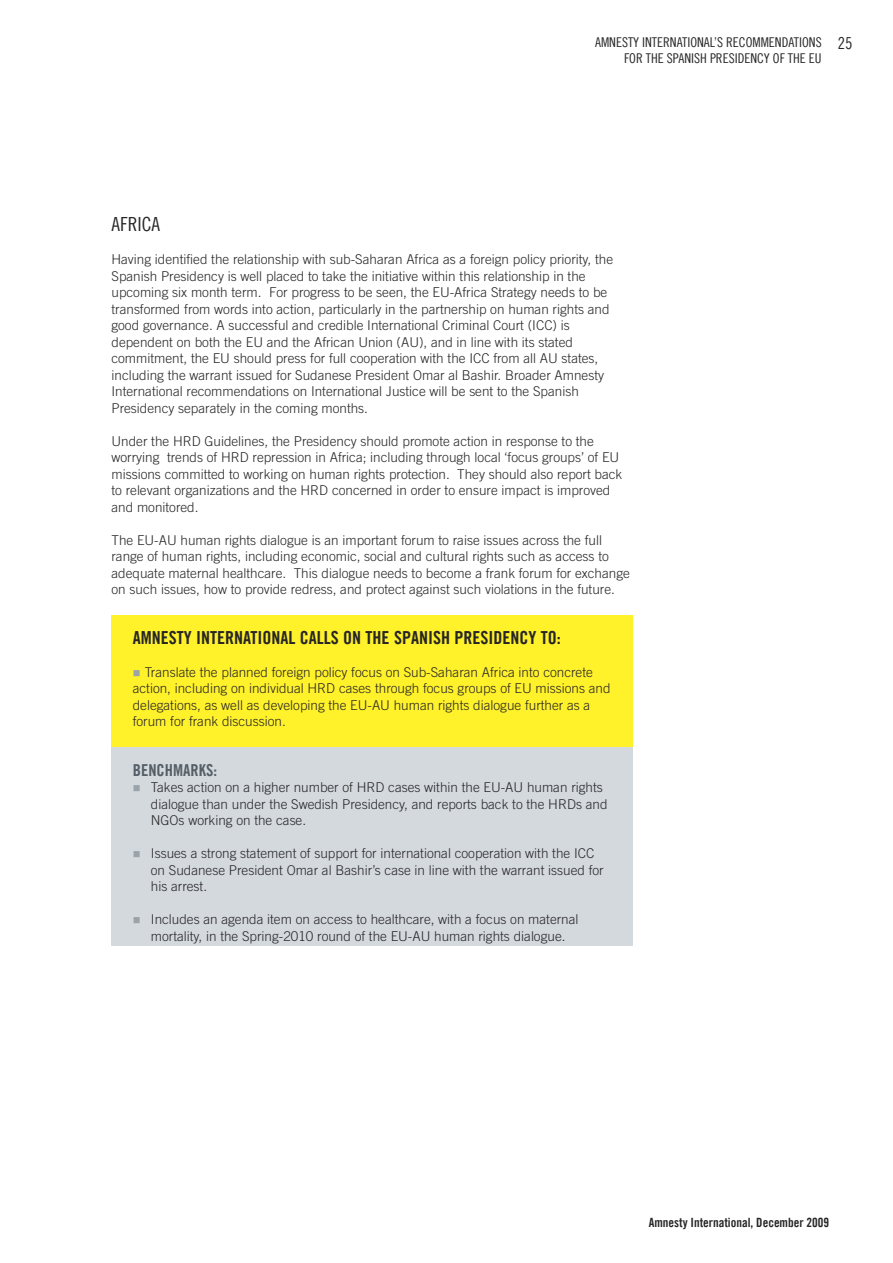
<style>
.page{position:relative;width:893px;height:1263px;background:#fff}
.page>*{position:absolute;margin:0;border:0;box-sizing:border-box;transform-origin:0 0}
.t1{font:19.5px "Amnesty Trade Gothic Cn 18";color:#272627}
.t2{font:18px "Amnesty Trade Gothic Bd Cn 20";color:#272627}
.t3{font:16.5px "Amnesty Trade Gothic Bd Cn 20";color:#565f67}
.t4{font:16.5px "Amnesty Trade Gothic Cn 18";color:#272627}
.t5{font:300 13.5px/16.5px "Amnesty Trade Gothic";color:#272627}
.t6{font:13.5px/16.2px "Amnesty Trade Gothic Cn 18";color:#272627;text-align:right}
.t7{font:12.75px "Amnesty Trade Gothic Bd Cn 20";color:#272627}
.s1{color:#9aa3aa}
</style>
<div class="page">
<div style="left:111px;top:615px;width:521px;height:257px;background:#fff12a"></div>
<div style="left:111px;top:748px;width:521px;height:198px;background:#d4d9de"></div>
<p class="t6" style="left:595px;top:34px;width:228px">AMNESTY INTERNATIONAL’S RECOMMENDATIONS<br>FOR THE SPANISH PRESIDENCY OF THE EU</p>
<p class="t4" style="left:838px;top:33px;width:16px">25</p>
<h1 class="t1" style="left:111px;top:212px;width:50px">AFRICA</h1>
<p class="t5" style="left:111px;top:251px;width:503px">Having identified the relationship with sub-Saharan Africa as a foreign policy priority, the Spanish Presidency is well placed to take the initiative within this relationship in the upcoming six month term. For progress to be seen, the EU-Africa Strategy needs to be transformed from words into action, particularly in the partnership on human rights and good governance. A successful and credible International Criminal Court (ICC) is dependent on both the EU and the African Union (AU), and in line with its stated commitment, the EU should press for full cooperation with the ICC from all AU states, including the warrant issued for Sudanese President Omar al Bashir. Broader Amnesty International recommendations on International Justice will be sent to the Spanish Presidency separately in the coming months.</p>
<p class="t5" style="left:111px;top:432px;width:512px">Under the HRD Guidelines, the Presidency should promote action in response to the worrying trends of HRD repression in Africa; including through local ‘focus groups’ of EU missions committed to working on human rights protection. They should also report back to relevant organizations and the HRD concerned in order to ensure impact is improved and monitored.</p>
<p class="t5" style="left:111px;top:531px;width:520px">The EU-AU human rights dialogue is an important forum to raise issues across the full range of human rights, including economic, social and cultural rights such as access to adequate maternal healthcare. This dialogue needs to become a frank forum for exchange on such issues, how to provide redress, and protect against such violations in the future.</p>
<h2 class="t2" style="left:133px;top:626px;width:429px">AMNESTY INTERNATIONAL CALLS ON THE SPANISH PRESIDENCY TO:</h2>
<p class="t5" style="left:133px;top:663px;width:479px"><span class="s1">■</span> Translate the planned foreign policy focus on Sub-Saharan Africa into concrete action, including on individual HRD cases through focus groups of EU missions and delegations, as well as developing the EU-AU human rights dialogue further as a forum for frank discussion.</p>
<p class="t3" style="left:133px;top:759px;width:86px">bENCHMARkS:</p>
<p class="t5" style="left:151px;top:779px;width:458px;text-indent:-18px"><span class="s1">■</span> Takes action on a higher number of HRD cases within the EU-AU human rights dialogue than under the Swedish Presidency, and reports back to the HRDs and<br>NGOs working on the case.</p>
<p class="t5" style="left:151px;top:845px;width:454px;text-indent:-18px"><span class="s1">■</span> Issues a strong statement of support for international cooperation with the ICC on Sudanese President Omar al Bashir’s case in line with the warrant issued for his arrest.</p>
<p class="t5" style="left:133px;top:911px;width:447px;text-align:center"><span class="s1">■</span> Includes an agenda item on access to healthcare, with a focus on maternal mortality, in the Spring-2010 round of the EU-AU human rights dialogue.</p>
<p class="t7" style="left:649px;top:1214px;width:182px">Amnesty International, December 2009</p>
</div>
